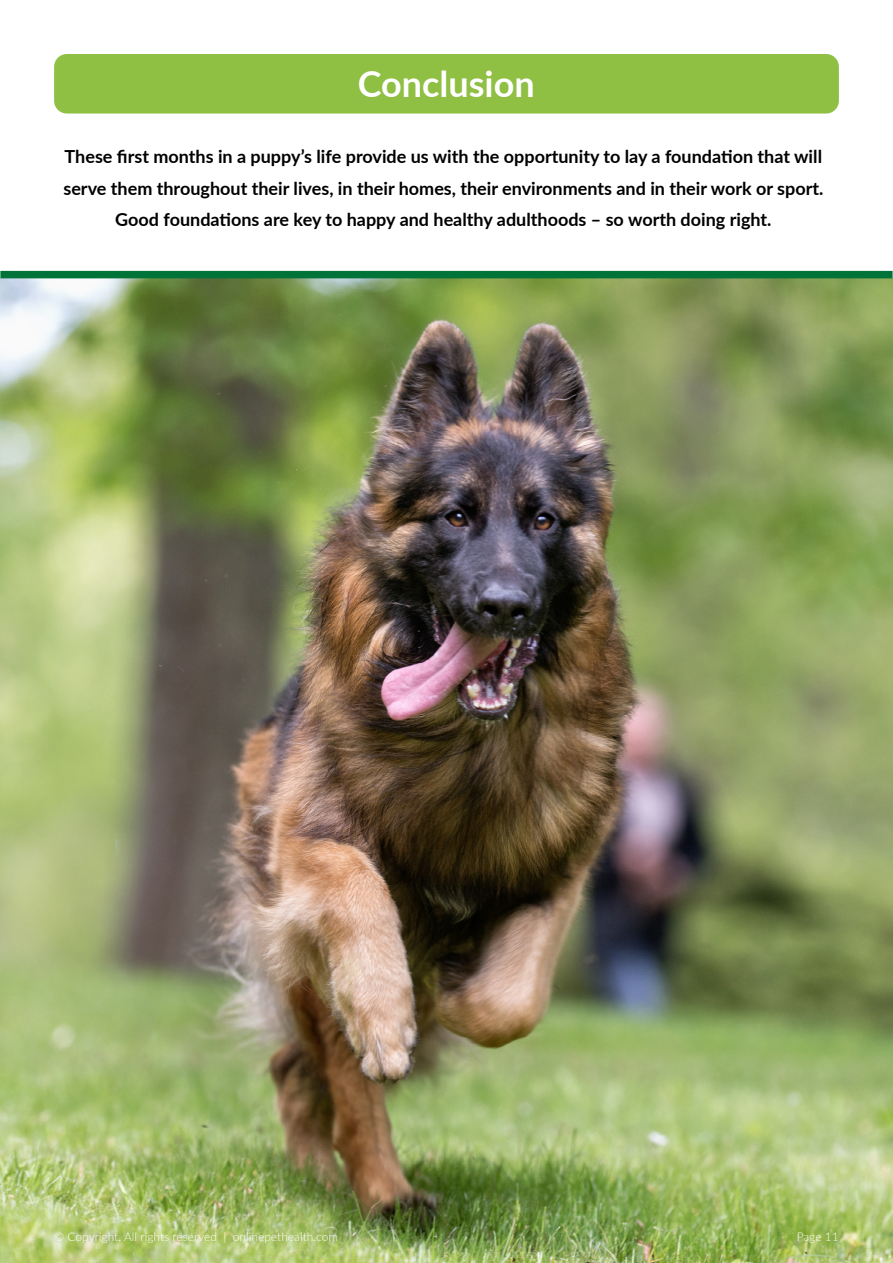
<style>
.page{position:relative;width:893px;height:1263px;background:#fff}
.page>*{position:absolute;margin:0;border:0;box-sizing:border-box;transform-origin:0 0}
.t1{font:700 36px "Lato";color:#fff}
.t2{font:700 18px/31.5px "Lato";color:#000;text-align:center}
.t3{font:300 12px "Lato";color:#fff}
</style>
<div class="page">
<img style="left:0;top:278px;width:893px;height:985px">
<div style="left:54px;top:54px;width:785px;height:60px;background:#8fc043;border-radius:13px"></div>
<div style="left:0;top:271px;width:893px;height:7px;background:#007438"></div>
<h1 class="t1" style="left:358px;top:57px;width:178px">Conclusion</h1>
<p class="t2" style="left:63px;top:140px;width:761px">These first months in a puppy’s life provide us with the opportunity to lay a foundation that will serve them throughout their lives, in their homes, their environments and in their work or sport.<br>Good foundations are key to happy and healthy adulthoods – so worth doing right.</p>
<p class="t3" style="left:54px;top:1228px;width:285px">© Copyright. All rights reserved | onlinepethealth.com</p>
<p class="t3" style="left:797px;top:1228px;width:44px">Page 11</p>
</div>
